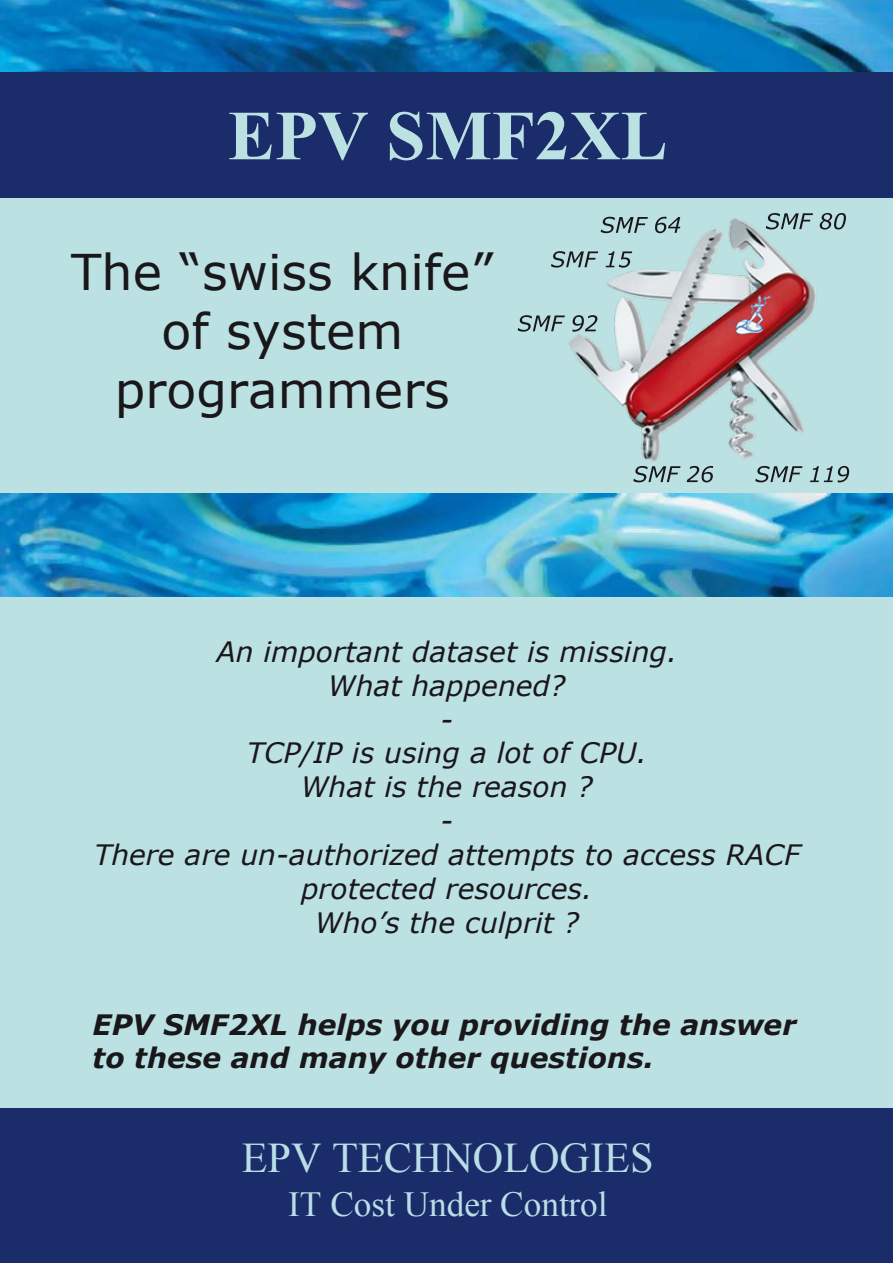
<style>
.page{position:relative;width:893px;height:1263px;background:#bce1e3}
.page>*{position:absolute;margin:0;border:0;box-sizing:border-box;transform-origin:0 0}
.t1{font:700 70.35px "Times New Roman";color:#bce1e3}
.t2{font:49.2px/59.1px "Verdana";color:#1a171b;text-align:center}
.t3{font:42.3px "Times New Roman";color:#b9dee7}
.t4{font:35.25px "Times New Roman";color:#b9dee7}
.t5{font:italic 28.05px/33.9px "Verdana";color:#1a171b;text-align:center}
.t6{font:italic 700 28.05px/33.8px "Verdana";color:#1a171b}
</style>
<div class="page">
<div style="left:0;top:1108px;width:893px;height:155px;background:#1a2c6a"></div>
<div style="left:0;top:69px;width:893px;height:129px;background:#1a2c6a"></div>
<img style="left:0;top:0;width:893px;height:72px">
<img style="left:0;top:493px;width:893px;height:104px">
<img style="left:568px;top:216px;width:252px;height:252px">
<svg style="left:766px;top:213px;width:47px;height:16px"></svg>
<svg style="left:820px;top:213px;width:26px;height:17px"></svg>
<svg style="left:601px;top:217px;width:47px;height:16px"></svg>
<svg style="left:655px;top:217px;width:25px;height:16px"></svg>
<svg style="left:551px;top:251px;width:47px;height:17px"></svg>
<svg style="left:606px;top:251px;width:26px;height:17px"></svg>
<svg style="left:755px;top:466px;width:47px;height:16px"></svg>
<svg style="left:810px;top:466px;width:39px;height:16px"></svg>
<svg style="left:633px;top:466px;width:48px;height:16px"></svg>
<svg style="left:687px;top:466px;width:26px;height:16px"></svg>
<svg style="left:518px;top:315px;width:47px;height:17px"></svg>
<svg style="left:572px;top:315px;width:25px;height:17px"></svg>
<h1 class="t1" style="left:228px;top:87px;width:441px">EPV SMF2XL</h1>
<h2 class="t2" style="left:71px;top:241px;width:423px">The “swiss knife” of system programmers</h2>
<p class="t5" style="left:94px;top:634px;width:707px">An important dataset is missing.<br>What happened?<br>-<br>TCP/IP is using a lot of CPU.<br>What is the reason ?<br>-<br>There are un-authorized attempts to access RACF protected resources.<br>Who’s the culprit ?</p>
<p class="t6" style="left:92px;top:1006px;width:705px">EPV SMF2XL helps you providing the answer to these and many other questions.</p>
<h3 class="t3" style="left:242px;top:1130px;width:413px">EPV TECHNOLOGIES</h3>
<p class="t4" style="left:288px;top:1180px;width:321px">IT Cost Under Control</p>
</div>
